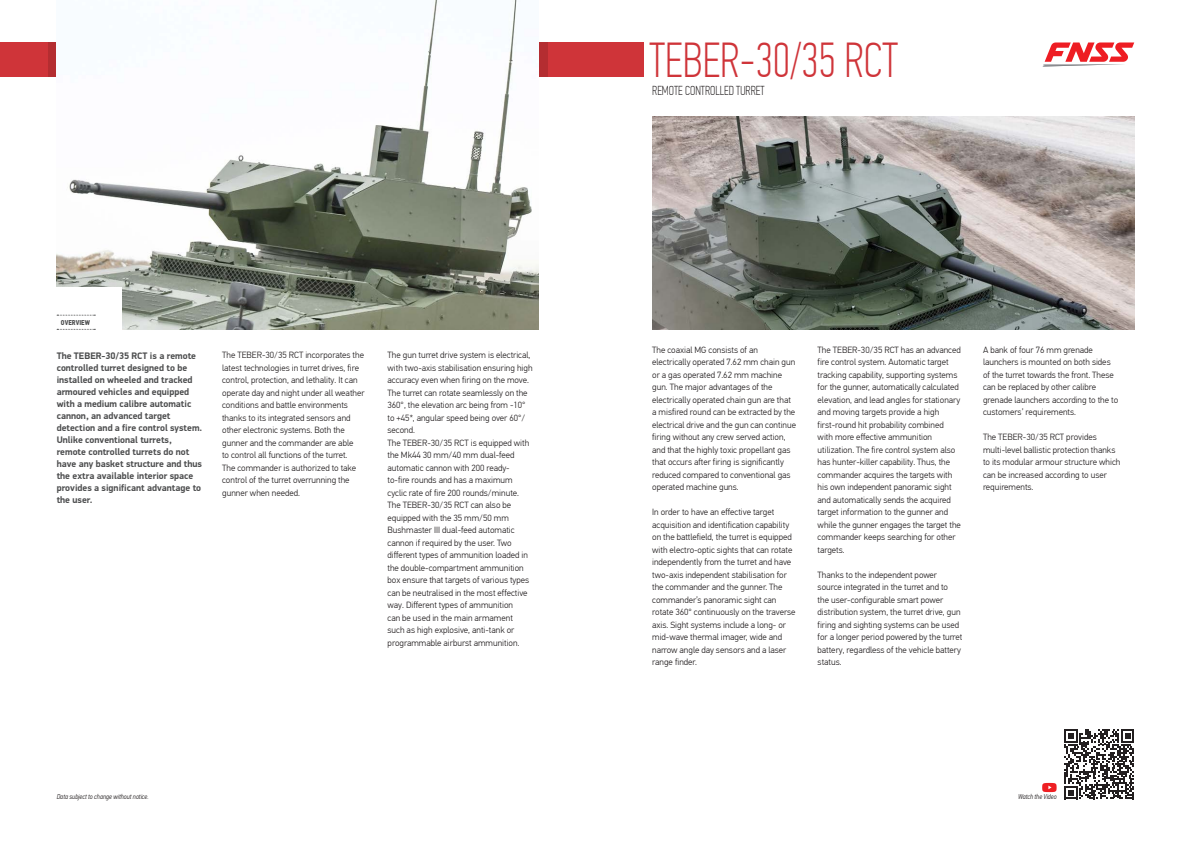
<style>
.page{position:relative;width:1191px;height:842px;background:#fff}
.page>*{position:absolute;margin:0;border:0;box-sizing:border-box;transform-origin:0 0}
.Arac_Adi_TR{font:100 49px "PF Din Text Comp Pro";color:#cf3439}
.Arac_Adi_Alt_Baslik_TR{font:100 13px "PF Din Text Comp Pro";color:#231f20}
.Paragraf_Bold_ENG{font:700 9.5px/12px "PF Din Display Pro";color:#4b4c4d}
.Paragraf_ENG{font:300 9px/12.5px "PF Din Text Pro";color:#231f20}
.Teknik_Ozellikler_Satir_ENG{font:italic 300 7px "PF Din Text Cond Pro";color:#231f20}
.Teknik_Ozellikler_Satir_TR{font:italic 300 7px "PF Din Text Cond Pro";color:#231f20}
.Genel_Bakiş_ENG{font:700 7px "PF Din Text Cond Pro";color:#4b4c4d}
</style>
<div class="page">
<img style="left:652px;top:117px;width:482px;height:213px">
<div style="left:0;top:43px;width:643px;height:34px;background:#cf3439"></div>
<svg style="left:48px;top:43px;width:499px;height:34px"></svg>
<img style="left:57px;top:0;width:482px;height:330px">
<svg style="left:1042px;top:42px;width:92px;height:25px"></svg>
<div style="left:50px;top:287px;width:72px;height:50px;background:#fff"></div>
<svg style="left:57px;top:315px;width:38px;height:1px"></svg>
<svg style="left:57px;top:329px;width:38px;height:1px"></svg>
<svg style="left:1064px;top:729px;width:70px;height:70px"></svg>
<svg style="left:1042px;top:783px;width:14px;height:9px"></svg>
<p class="Genel_Bakiş_ENG" style="left:61px;top:318px;width:30px">OVERVIEW</p>
<p class="Paragraf_Bold_ENG" style="left:57px;top:350px;width:147px">The TEBER-30/35 RCT is a remote controlled turret designed to be installed on wheeled and tracked armoured vehicles and equipped with a medium calibre automatic cannon, an advanced target detection and a fire control system.<br>Unlike conventional turrets, remote controlled turrets do not have any basket structure and thus the extra available interior space provides a significant advantage to the user.</p>
<p class="Paragraf_ENG" style="left:222px;top:349px;width:144px">The TEBER-30/35 RCT incorporates the latest technologies in turret drives, fire control, protection, and lethality. It can operate day and night under all weather conditions and battle environments thanks to its integrated sensors and other electronic systems. Both the gunner and the commander are able<br>to control all functions of the turret.<br>The commander is authorized to take control of the turret overrunning the gunner when needed.</p>
<p class="Paragraf_ENG" style="left:387px;top:349px;width:146px">The gun turret drive system is electrical, with two-axis stabilisation ensuring high accuracy even when firing on the move.<br>The turret can rotate seamlessly on the 360°, the elevation arc being from -10° to +45*, angular speed being over 60°/ second.</p>
<p class="Paragraf_ENG" style="left:387px;top:437px;width:143px">The TEBER-30/35 RCT is equipped with the Mk44 30 mm/40 mm dual-feed automatic cannon with 200 ready&shy;to-fire rounds and has a maximum cyclic rate of fire 200 rounds/minute.<br>The TEBER-30/35 RCT can also be equipped with the 35 mm/50 mm Bushmaster III dual-feed automatic cannon if required by the user. Two different types of ammunition loaded in the double-compartment ammunition box ensure that targets of various types can be neutralised in the most effective way. Different types of ammunition<br>can be used in the main armament such as high explosive, anti-tank or programmable airburst ammunition.</p>
<p class="Teknik_Ozellikler_Satir_ENG" style="left:57px;top:793px;width:94px">Data subject to change without notice.</p>
<p class="Arac_Adi_TR" style="left:649px;top:32px;width:250px">TEBER-30/35 RCT</p>
<p class="Arac_Adi_Alt_Baslik_TR" style="left:652px;top:83px;width:114px">REMOTE CONTROLLED TURRET</p>
<p class="Paragraf_ENG" style="left:652px;top:343px;width:145px">The coaxial MG consists of an electrically operated 7.62 mm chain gun or a gas operated 7.62 mm machine gun. The major advantages of the electrically operated chain gun are that a misfired round can be extracted by the electrical drive and the gun can continue firing without any crew served action, and that the highly toxic propellant gas that occurs after firing is significantly reduced compared to conventional gas operated machine guns.</p>
<p class="Paragraf_ENG" style="left:652px;top:506px;width:145px">In order to have an effective target acquisition and identification capability on the battlefield, the turret is equipped with electro-optic sights that can rotate independently from the turret and have two-axis independent stabilisation for the commander and the gunner. The commander’s panoramic sight can rotate 360° continuously on the traverse axis. Sight systems include a long- or mid-wave thermal imager, wide and narrow angle day sensors and a laser range finder.</p>
<p class="Paragraf_ENG" style="left:817px;top:343px;width:145px">The TEBER-30/35 RCT has an advanced fire control system. Automatic target tracking capability, supporting systems for the gunner, automatically calculated elevation, and lead angles for stationary and moving targets provide a high first-round hit probability combined with more effective ammunition utilization. The fire control system also has hunter-killer capability. Thus, the commander acquires the targets with his own independent panoramic sight and automatically sends the acquired target information to the gunner and while the gunner engages the target the commander keeps searching for other targets.</p>
<p class="Paragraf_ENG" style="left:817px;top:568px;width:146px">Thanks to the independent power source integrated in the turret and to<br>the user-configurable smart power distribution system, the turret drive, gun firing and sighting systems can be used for a longer period powered by the turret battery, regardless of the vehicle battery status.</p>
<p class="Paragraf_ENG" style="left:983px;top:343px;width:137px">A bank of four 76 mm grenade launchers is mounted on both sides of the turret towards the front. These can be replaced by other calibre grenade launchers according to the to customers’ requirements.</p>
<p class="Paragraf_ENG" style="left:983px;top:431px;width:139px">The TEBER-30/35 RCT provides multi-level ballistic protection thanks to its modular armour structure which can be increased according to user requirements.</p>
<p class="Teknik_Ozellikler_Satir_TR" style="left:1018px;top:793px;width:40px">Watch the Video</p>
</div>
